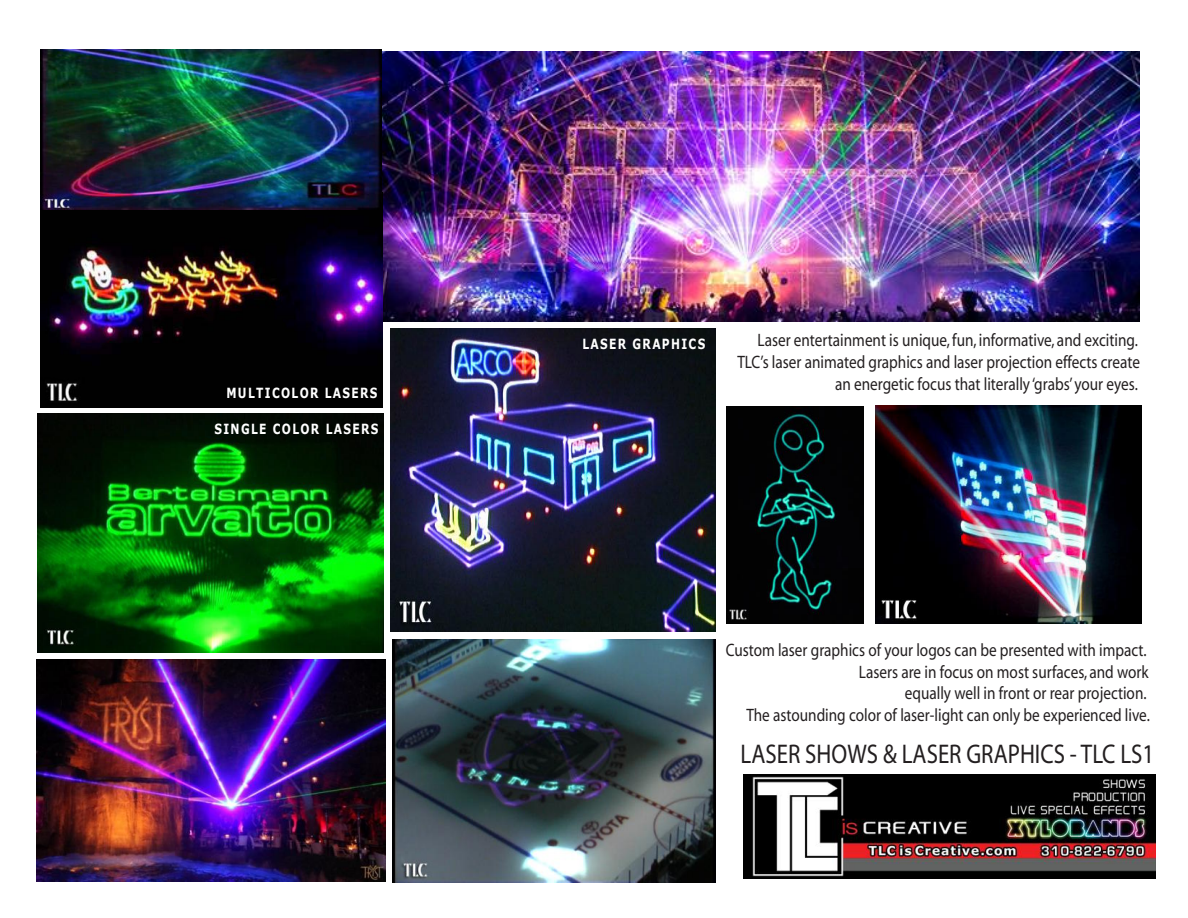
<style>
.page{position:relative;width:1188px;height:918px;background:#fff}
.page>*{position:absolute;margin:0;border:0;box-sizing:border-box;transform-origin:0 0}
.t1{font:27.15px "Myriad";color:#231f20;scale:.85 1}
.t2{font:18px/21.6px "Myriad";color:#231f20;text-align:right;scale:.85 1}
.t3{font:700 13.95px "Verdana";letter-spacing:.125em;color:#fff;scale:.77 1}
</style>
<div class="page">
<img style="left:744px;top:775px;width:412px;height:104px">
<img style="left:382px;top:51px;width:758px;height:271px">
<img style="left:36px;top:660px;width:349px;height:222px">
<img style="left:390px;top:328px;width:326px;height:304px">
<img style="left:38px;top:414px;width:346px;height:238px">
<img style="left:393px;top:640px;width:323px;height:242px">
<img style="left:726px;top:406px;width:137px;height:218px">
<img style="left:875px;top:405px;width:266px;height:219px">
<img style="left:40px;top:192px;width:343px;height:215px">
<img style="left:40px;top:50px;width:342px;height:160px">
<p class="t3" style="left:227px;top:384px;width:198px">MULTICOLOR LASERS</p>
<p class="t3" style="left:215px;top:420px;width:214px">SINGLE COLOR LASERS</p>
<p class="t3" style="left:583px;top:335px;width:161px">LASER GRAPHICS</p>
<p class="t2" style="left:737px;top:330px;width:475px">Laser entertainment is unique, fun, informative, and exciting.<br>TLC’s laser animated graphics and laser projection effects create an energetic focus that literally ‘grabs’ your eyes.</p>
<p class="t2" style="left:726px;top:640px;width:501px">Custom laser graphics of your logos can be presented with impact.<br>Lasers are in focus on most surfaces, and work<br>equally well in front or rear projection.<br>The astounding color of laser-light can only be experienced live.</p>
<h1 class="t1" style="left:740px;top:741px;width:488px">LASER SHOWS &amp; LASER GRAPHICS - TLC LS1</h1>
</div>
